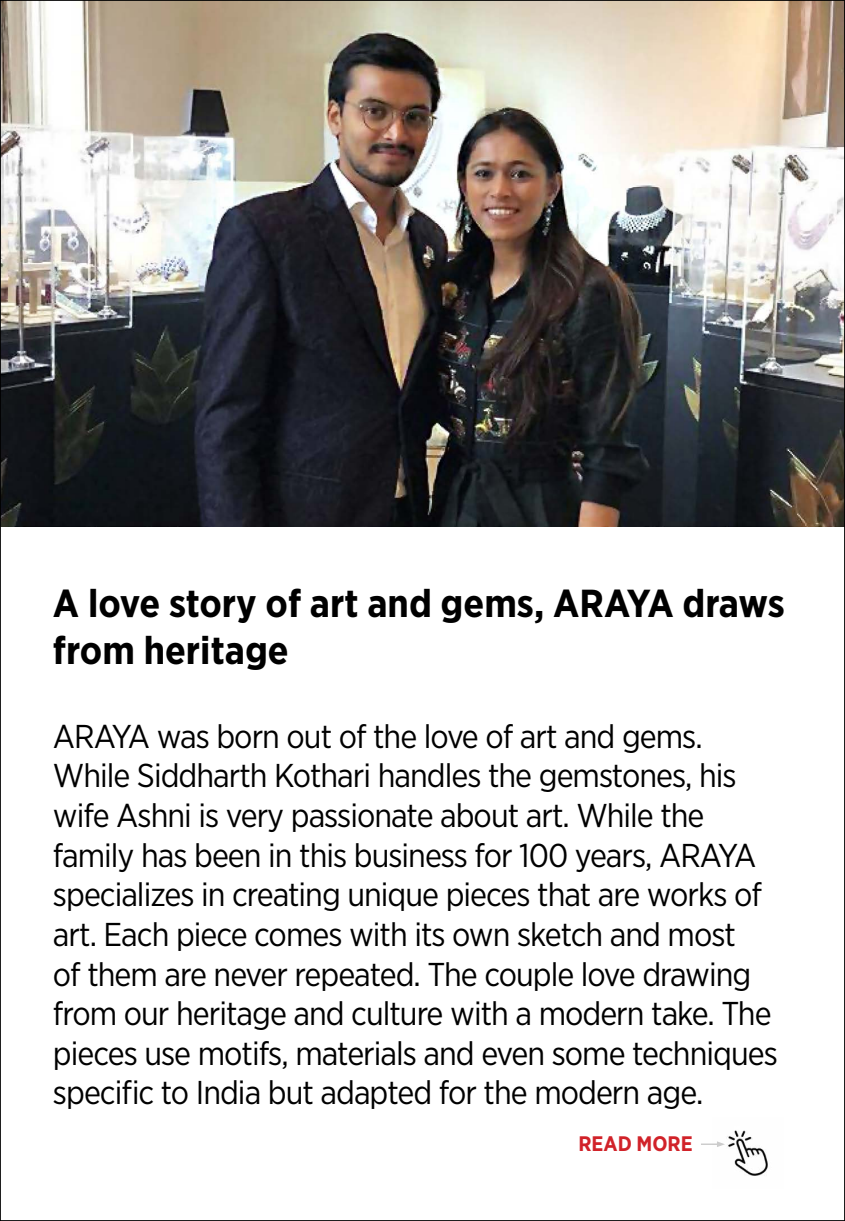
<style>
.page{position:relative;width:845px;height:1221px;background:#fff}
.page>*{position:absolute;margin:0;border:0;box-sizing:border-box;transform-origin:0 0}
.t1{font:700 39px/46.8px "Gotham Narrow";color:#000}
.t2{font:33px/39.6px "Gotham Narrow";letter-spacing:-.03em;color:#000}
.t3{font:700 21px "Gotham Narrow";color:#d12229}
</style>
<div class="page">
<img style="left:2px;top:2px;width:840px;height:524px">
<svg style="left:701px;top:1143px;width:11px;height:2px"></svg>
<img style="left:712px;top:1130px;width:56px;height:46px">
<p class="t1" style="left:53px;top:579px;width:732px">A love story of art and gems, ARAYA draws from heritage</p>
<p class="t2" style="left:53px;top:715px;width:726px">ARAYA was born out of the love of art and gems.<br>While Siddharth Kothari handles the gemstones, his wife Ashni is very passionate about art. While the family has been in this business for 100 years, ARAYA specializes in creating unique pieces that are works of art. Each piece comes with its own sketch and most<br>of them are never repeated. The couple love drawing from our heritage and culture with a modern take. The pieces use motifs, materials and even some techniques specific to India but adapted for the modern age.</p>
<p class="t3" style="left:578px;top:1130px;width:116px">READ MORE</p>
</div>
